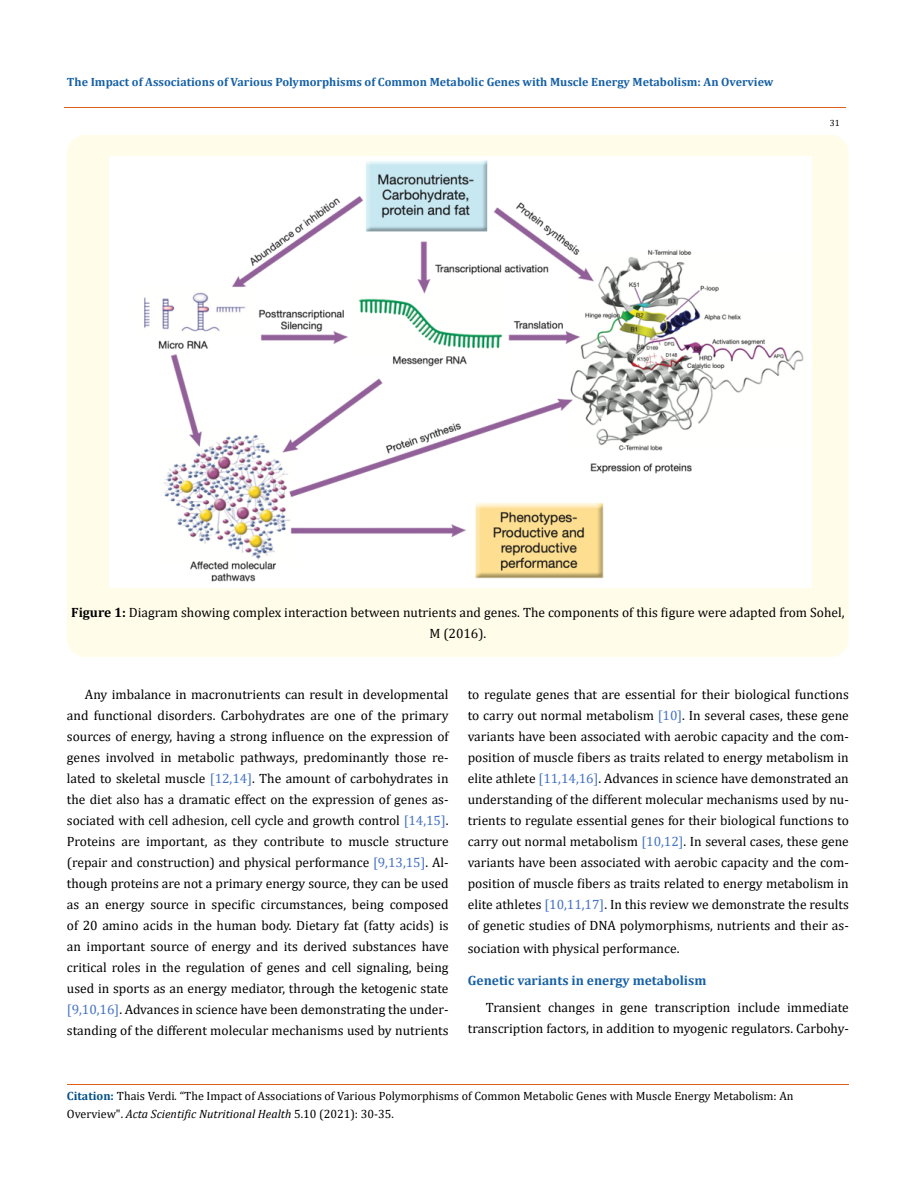
<style>
.page{position:relative;width:917px;height:1188px;background:#fff}
.page>*{position:absolute;margin:0;border:0;box-sizing:border-box;transform-origin:0 0}
.t1{font:13.5px/21px "Cambria";color:#000;text-align:justify}
.t2{font:700 13.5px "Cambria";color:#1560a6}
.t3{font:12px/18px "Cambria";color:#000}
.t4{font:700 12px "Cambria";color:#1560a6}
.t5{font:9px "Cambria";color:#000}
.s1{font-weight:700}
.s2{color:#4472c4}
.s3{font-weight:700;color:#035089}
.s4{font-style:italic}
</style>
<div class="page">
<div style="left:67px;top:135px;width:781px;height:522px;background:#fffde9;border-radius:18px"></div>
<img style="left:110px;top:156px;width:701px;height:432px">
<hr style="left:64px;top:108px;width:781px;height:1px;background:#e05d1a">
<hr style="left:67px;top:1084px;width:781px;height:1px;background:#e05d1a">
<p class="t4" style="left:67px;top:73px;width:708px">The Impact of Associations of Various Polymorphisms of Common Metabolic Genes with Muscle Energy Metabolism: An Overview</p>
<p class="t5" style="left:829px;top:118px;width:11px">31</p>
<p class="t1" style="left:71px;top:601px;width:774px;text-align:center"><span class="s1">Figure 1:</span> Diagram showing complex interaction between nutrients and genes. The components of this figure were adapted from Sohel,<br>M (2016).</p>
<p class="t1" style="left:67px;top:684px;width:383px;text-indent:18px">Any imbalance in macronutrients can result in developmental and functional disorders. Carbohydrates are one of the primary sources of energy, having a strong influence on the expression of genes involved in metabolic pathways, predominantly those re&shy;lated to skeletal muscle <span class="s2">[12,14]</span>. The amount of carbohydrates in the diet also has a dramatic effect on the expression of genes as&shy;sociated with cell adhesion, cell cycle and growth control <span class="s2">[14,15]</span>.<br>Proteins are important, as they contribute to muscle structure (repair and construction) and physical performance <span class="s2">[9,13,15]</span>. Al&shy;though proteins are not a primary energy source, they can be used as an energy source in specific circumstances, being composed of 20 amino acids in the human body. Dietary fat (fatty acids) is an important source of energy and its derived substances have critical roles in the regulation of genes and cell signaling, being used in sports as an energy mediator, through the ketogenic state <span class="s2">[9,10,16]</span>. Advances in science have been demonstrating the under&shy;standing of the different molecular mechanisms used by nutrients</p>
<p class="t1" style="left:468px;top:684px;width:382px">to regulate genes that are essential for their biological functions to carry out normal metabolism <span class="s2">[10]</span>. In several cases, these gene variants have been associated with aerobic capacity and the com&shy;position of muscle fibers as traits related to energy metabolism in elite athlete <span class="s2">[11,14,16]</span>. Advances in science have demonstrated an understanding of the different molecular mechanisms used by nu&shy;trients to regulate essential genes for their biological functions to carry out normal metabolism <span class="s2">[10,12]</span>. In several cases, these gene variants have been associated with aerobic capacity and the com&shy;position of muscle fibers as traits related to energy metabolism in elite athletes <span class="s2">[10,11,17]</span>. In this review we demonstrate the results of genetic studies of DNA polymorphisms, nutrients and their as-</p>
<p class="t1" style="left:468px;top:938px;width:213px">sociation with physical performance.</p>
<p class="t2" style="left:468px;top:971px;width:240px">Genetic variants in energy metabolism</p>
<p class="t1" style="left:468px;top:997px;width:382px;text-align:right">Transient changes in gene transcription include immediate transcription factors, in addition to myogenic regulators. Carbohy-</p>
<p class="t3" style="left:67px;top:1087px;width:728px"><span class="s3">Citation:</span> Thais Verdi<span class="s4">.</span> “The Impact of Associations of Various Polymorphisms of Common Metabolic Genes with Muscle Energy Metabolism: An<br>Overview". <span class="s4">Acta Scientific Nutritional Health</span> 5.10 (2021): 30-35.</p>
</div>
